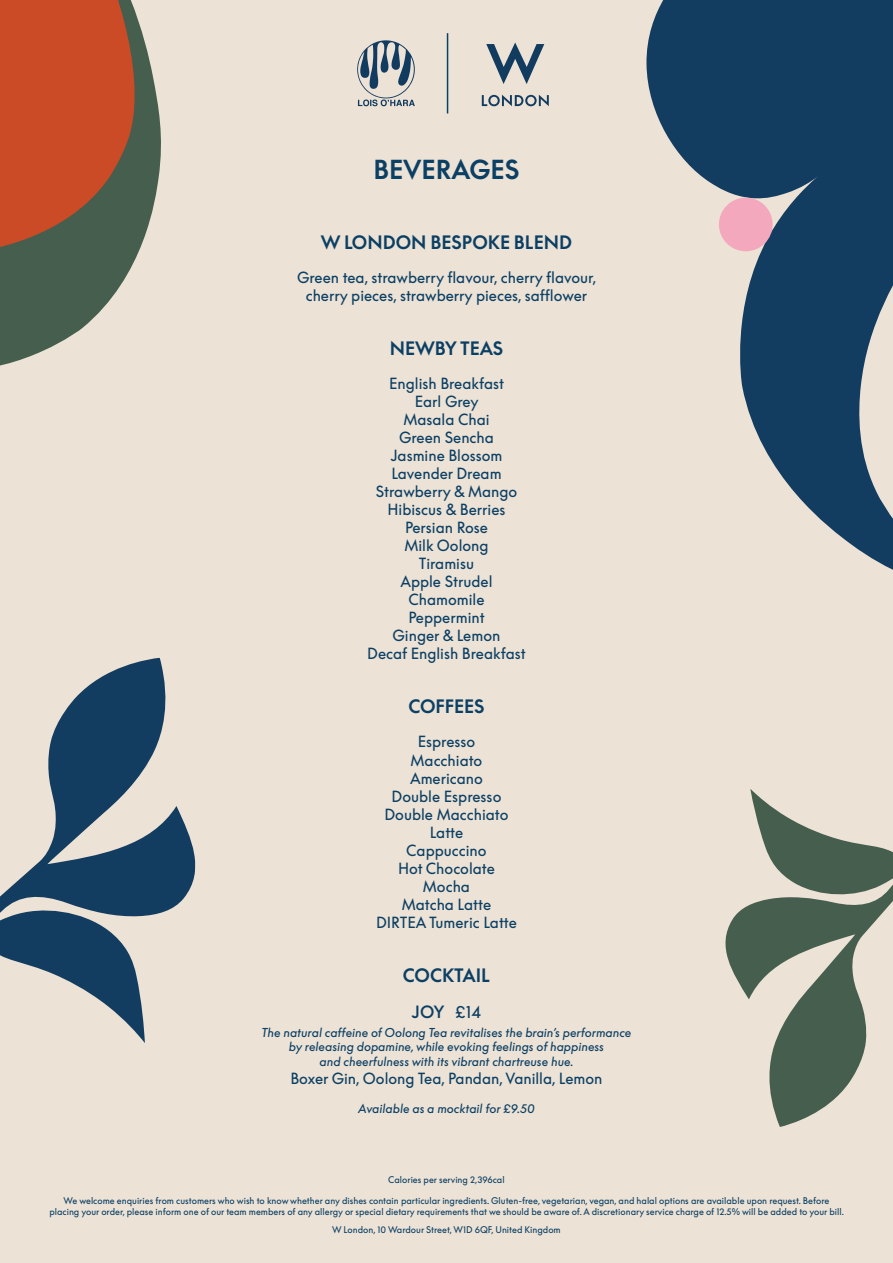
<style>
.page{position:relative;width:893px;height:1263px;background:#ece2d5}
.page>*{position:absolute;margin:0;border:0;box-sizing:border-box;transform-origin:0 0}
.t1{font:600 25.5px "W Supreme";color:#0b3f64}
.t2{font:600 18px "W Supreme";color:#0b3f64}
.t3{font:500 16.5px "W Supreme";color:#0b3f64}
.t4{font:15px/18px "W Supreme";color:#0b3f64;text-align:center}
.t5{font:italic 12px/14.4px "W Supreme";color:#0b3f64;text-align:center}
.t6{font:9px/10.8px "W Supreme";color:#0b3f64;text-align:center}
.s1{font-weight:400}
</style>
<div class="page">
<svg style="left:0;top:658px;width:196px;height:385px"></svg>
<svg style="left:646px;top:0;width:247px;height:570px;fill:#133d60"></svg>
<div style="left:719px;top:198px;width:54px;height:53px;background:#f3a8bd;border-radius:50%"></div>
<svg style="left:725px;top:789px;width:168px;height:338px"></svg>
<svg style="left:0;top:0;width:161px;height:366px"></svg>
<svg style="left:357px;top:40px;width:58px;height:66px"></svg>
<svg style="left:486px;top:43px;width:58px;height:41px"></svg>
<svg style="left:482px;top:95px;width:67px;height:11px"></svg>
<hr style="left:447px;top:33px;width:1px;height:80px;background:#0b3f64">
<h1 class="t1" style="left:373px;top:155px;width:147px">BEVERAGES</h1>
<p class="t2" style="left:321px;top:232px;width:253px">W LONDON BESPOKE BLEND</p>
<p class="t4" style="left:297px;top:269px;width:301px">Green tea, strawberry flavour, cherry flavour, cherry pieces, strawberry pieces, safflower</p>
<p class="t2" style="left:390px;top:338px;width:115px">NEWBY TEAS</p>
<p class="t4" style="left:367px;top:375px;width:160px">English Breakfast<br>Earl Grey<br>Masala Chai<br>Green Sencha<br>Jasmine Blossom<br>Lavender Dream<br>Strawberry &amp; Mango<br>Hibiscus &amp; Berries<br>Persian Rose<br>Milk Oolong<br>Tiramisu<br>Apple Strudel<br>Chamomile<br>Peppermint<br>Ginger &amp; Lemon<br>Decaf English Breakfast</p>
<p class="t2" style="left:408px;top:696px;width:78px">COFFEES</p>
<p class="t4" style="left:376px;top:733px;width:142px">Espresso<br>Macchiato<br>Americano<br>Double Espresso<br>Double Macchiato<br>Latte<br>Cappuccino<br>Hot Chocolate<br>Mocha<br>Matcha Latte<br>DIRTEA Tumeric Latte</p>
<p class="t2" style="left:403px;top:965px;width:88px">COCKTAIL</p>
<p class="t3" style="left:412px;top:1002px;width:71px">JOY <span class="s1">£14</span></p>
<p class="t5" style="left:261px;top:1026px;width:371px">The natural caffeine of Oolong Tea revitalises the brain’s performance by releasing dopamine, while evoking feelings of happiness<br>and cheerfulness with its vibrant chartreuse hue.</p>
<p class="t4" style="left:290px;top:1070px;width:314px">Boxer Gin, Oolong Tea, Pandan, Vanilla, Lemon</p>
<p class="t5" style="left:358px;top:1101px;width:178px">Available as a mocktail for £9.50</p>
<p class="t6" style="left:388px;top:1174px;width:118px">Calories per serving 2,396cal</p>
<p class="t6" style="left:49px;top:1196px;width:796px">We welcome enquiries from customers who wish to know whether any dishes contain particular ingredients. Gluten-free, vegetarian, vegan, and halal options are available upon request. Before placing your order, please inform one of our team members of any allergy or special dietary requirements that we should be aware of. A discretionary service charge of 12.5% will be added to your bill.</p>
<p class="t6" style="left:332px;top:1225px;width:230px">W London, 10 Wardour Street, W1D 6QF, United Kingdom</p>
</div>
